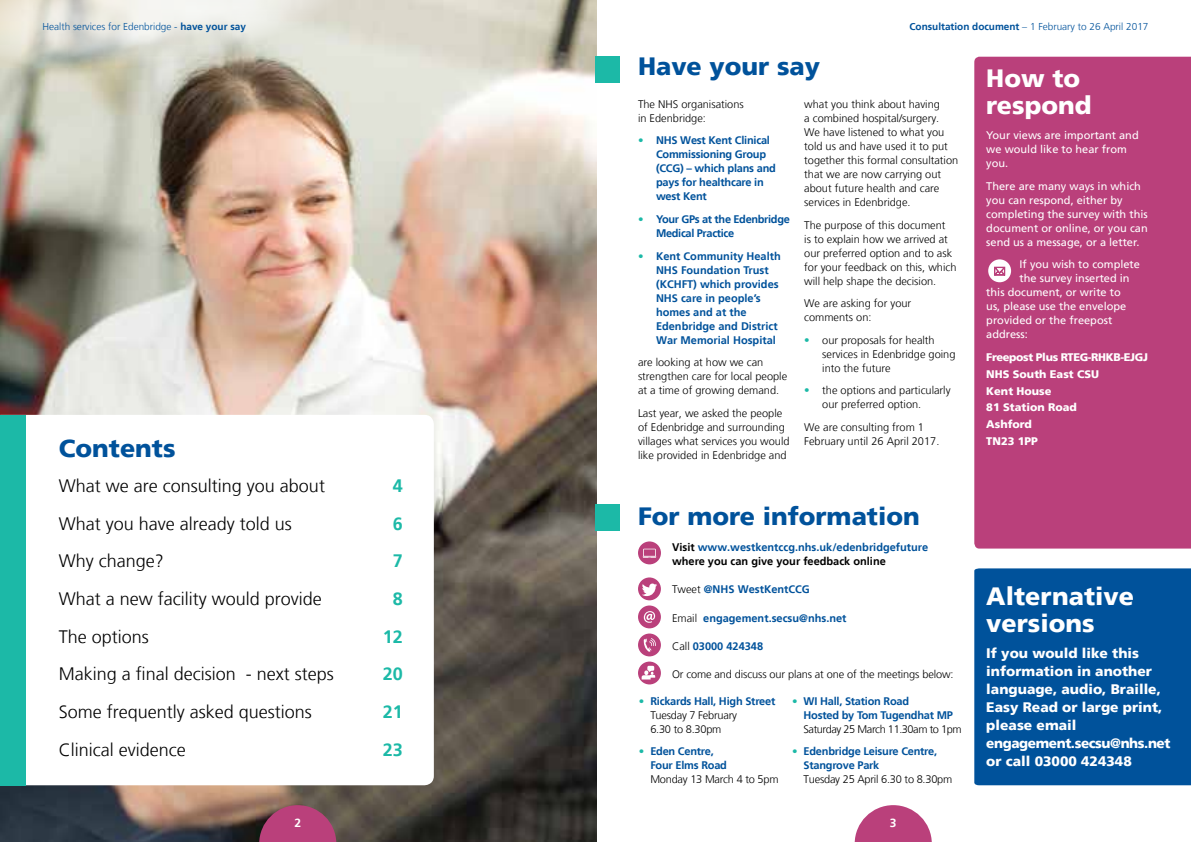
<style>
.page{position:relative;width:1191px;height:842px;background:#fff}
.page>*{position:absolute;margin:0;border:0;box-sizing:border-box;transform-origin:0 0}
.t1{font:900 25px "Frutiger LT";color:#00529b}
.t2{font:900 25px/27px "Frutiger LT";color:#fff}
.t3{font:300 18px "Frutiger LT";color:#000}
.t4{font:700 18px "Frutiger LT";color:#1cb9a7}
.t5{font:900 13.8px/18px "Frutiger LT";color:#fff}
.t6{font:700 12px "Frutiger LT";color:#fff}
.t7{font:300 11px/14px "Frutiger LT";color:#000}
.t8{font:11px/14px "Frutiger LT";color:#fff}
.t9{font:700 11px/14px "Frutiger LT";color:#00529b}
.t10{font:700 11px/14px "Frutiger LT";letter-spacing:-.02em;color:#00529b}
.t11{font:300 11px/14px "Frutiger LT";letter-spacing:-.02em;color:#000}
.t12{font:900 11px/16.8px "Frutiger LT";color:#fff}
.t13{font:700 11px/14px "Frutiger LT";letter-spacing:-.03em;color:#00529b}
.t14{font:300 11px "Frutiger LT";letter-spacing:-.04em;color:#000}
.t15{font:300 10px "Frutiger LT";color:#00529b}
.s1{font-weight:700}
.s2{color:#1cb9a7}
.s3{color:#000}
.s4{font-weight:300;color:#000}
.s5{font-weight:700;color:#1cb9a7}
.s6{font-weight:700;color:#00529b}
</style>
<div class="page">
<img style="left:0;top:0;width:596px;height:842px">
<svg style="left:26px;top:415px;width:408px;height:370px"></svg>
<div style="left:974px;top:57px;width:217px;height:492px;background:#ba407b"></div>
<div style="left:974px;top:568px;width:217px;height:217px;background:#00529b"></div>
<div style="left:0;top:415px;width:26px;height:370px;background:#1cb9a7"></div>
<div style="left:595px;top:57px;width:24px;height:26px;background:#1cb9a7"></div>
<div style="left:595px;top:504px;width:24px;height:26px;background:#1cb9a7"></div>
<svg style="left:0;top:0;width:349px;height:79px;background:#d8d7cc"></svg>
<div style="left:638px;top:577px;width:23px;height:23px;background:#ba407b;border-radius:50%"></div>
<svg style="left:642px;top:583px;width:15px;height:13px"></svg>
<div style="left:638px;top:633px;width:23px;height:23px;background:#ba407b;border-radius:50%"></div>
<svg style="left:644px;top:638px;width:12px;height:14px"></svg>
<div style="left:638px;top:605px;width:23px;height:23px;background:#ba407b;border-radius:50%"></div>
<svg style="left:644px;top:611px;width:11px;height:12px"></svg>
<svg style="left:638px;top:661px;width:23px;height:23px"></svg>
<svg style="left:641px;top:666px;width:14px;height:13px"></svg>
<div style="left:638px;top:541px;width:23px;height:23px;background:#ba407b;border-radius:50%"></div>
<svg style="left:642px;top:549px;width:14px;height:9px"></svg>
<svg style="left:988px;top:259px;width:23px;height:23px"></svg>
<svg style="left:994px;top:267px;width:11px;height:8px"></svg>
<svg style="left:259px;top:805px;width:77px;height:37px;background:#a6446f"></svg>
<svg style="left:854px;top:805px;width:77px;height:37px"></svg>
<p class="t15" style="left:43px;top:21px;width:205px">Health services for Edenbridge - <span class="s1">have your say</span></p>
<p class="t15" style="left:909px;top:21px;width:240px"><span class="s1">Consultation document</span> – 1 February to 26 April 2017</p>
<h1 class="t1" style="left:59px;top:434px;width:118px">Contents</h1>
<h2 class="t3" style="left:59px;top:475px;width:268px">What we are consulting you about</h2>
<h2 class="t4" style="left:393px;top:475px;width:12px">4</h2>
<h2 class="t3" style="left:59px;top:513px;width:235px">What you have already told us</h2>
<h2 class="t4" style="left:393px;top:513px;width:12px">6</h2>
<h2 class="t3" style="left:59px;top:551px;width:107px">Why change?</h2>
<h2 class="t4" style="left:393px;top:550px;width:12px">7</h2>
<h2 class="t3" style="left:59px;top:588px;width:265px">What a new facility would provide</h2>
<h2 class="t4" style="left:393px;top:588px;width:12px">8</h2>
<h2 class="t3" style="left:59px;top:626px;width:92px">The options</h2>
<h2 class="t4" style="left:383px;top:626px;width:22px">12</h2>
<h2 class="t3" style="left:59px;top:664px;width:277px">Making a final decision - next steps</h2>
<h2 class="t4" style="left:383px;top:663px;width:22px">20</h2>
<h2 class="t3" style="left:59px;top:701px;width:255px">Some frequently asked questions</h2>
<h2 class="t4" style="left:383px;top:701px;width:22px">21</h2>
<h2 class="t3" style="left:59px;top:739px;width:128px">Clinical evidence</h2>
<h2 class="t4" style="left:383px;top:739px;width:22px">23</h2>
<h1 class="t1" style="left:638px;top:52px;width:183px">Have your say</h1>
<p class="t7" style="left:638px;top:97px;width:107px">The NHS organisations in Edenbridge:</p>
<p class="t10" style="left:656px;top:134px;width:121px;text-indent:-18px"><span class="s2">•</span> NHS West Kent Clinical<br>Commissioning Group (CCG) – which plans and pays for healthcare in west Kent</p>
<p class="t13" style="left:656px;top:212px;width:135px;text-indent:-18px"><span class="s2">•</span> Your GPs at the Edenbridge<br>Medical Practice</p>
<p class="t9" style="left:656px;top:249px;width:126px;text-indent:-18px"><span class="s2">•</span> Kent Community Health<br>NHS Foundation Trust (KCHFT) which provides<br>NHS care in people’s homes and at the<br>Edenbridge and District<br>War Memorial Hospital</p>
<p class="t7" style="left:638px;top:355px;width:151px">are looking at how we can strengthen care for local people at a time of growing demand.</p>
<p class="t7" style="left:638px;top:406px;width:153px">Last year, we asked the people of Edenbridge and surrounding villages what services you would like provided in Edenbridge and</p>
<p class="t7" style="left:804px;top:97px;width:156px">what you think about having<br>a combined hospital/surgery.<br>We have listened to what you told us and have used it to put together this formal consultation that we are now carrying out about future health and care services in Edenbridge.</p>
<p class="t7" style="left:804px;top:218px;width:154px">The purpose of this document<br>is to explain how we arrived at our preferred option and to ask for your feedback on this, which will help shape the decision.</p>
<p class="t7" style="left:804px;top:296px;width:108px">We are asking for your comments on:</p>
<p class="t7" style="left:822px;top:333px;width:135px;text-indent:-18px"><span class="s2">•</span> our proposals for health services in Edenbridge going into the future</p>
<p class="t7" style="left:822px;top:383px;width:130px;text-indent:-18px"><span class="s2">•</span> the options and particularly our preferred option.</p>
<p class="t7" style="left:804px;top:420px;width:137px">We are consulting from 1<br>February until 26 April 2017.</p>
<h1 class="t1" style="left:638px;top:501px;width:283px">For more information</h1>
<p class="t9" style="left:672px;top:540px;width:257px"><span class="s3">Visit</span> www.westkentccg.nhs.uk/edenbridgefuture <span class="s3">where you can give your feedback online</span></p>
<p class="t9" style="left:672px;top:583px;width:139px"><span class="s4">Tweet</span> @NHS WestKentCCG</p>
<p class="t9" style="left:672px;top:611px;width:176px"><span class="s4">Email</span> engagement.secsu@nhs.net</p>
<p class="t9" style="left:672px;top:639px;width:93px"><span class="s4">Call</span> 03000 424348</p>
<p class="t7" style="left:672px;top:667px;width:283px">Or come and discuss our plans at one of the meetings below:</p>
<p class="t11" style="left:650px;top:694px;width:126px;text-indent:-11px"><span class="s5">•</span> <span class="s6">Rickards Hall, High Street<br></span>Tuesday 7 February<br>6.30 to 8.30pm</p>
<p class="t10" style="left:650px;top:744px;width:78px;text-indent:-11px"><span class="s2">•</span> Eden Centre,<br>Four Elms Road</p>
<p class="t11" style="left:650px;top:773px;width:130px">Monday 13 March 4 to 5pm</p>
<p class="t10" style="left:803px;top:694px;width:151px;text-indent:-11px"><span class="s2">•</span> WI Hall, Station Road<br>Hosted by Tom Tugendhat MP</p>
<p class="t14" style="left:803px;top:723px;width:160px">Saturday 25 March 11.30am to 1pm</p>
<p class="t10" style="left:803px;top:744px;width:135px;text-indent:-11px"><span class="s2">•</span> Edenbridge Leisure Centre,<br>Stangrove Park</p>
<p class="t11" style="left:803px;top:773px;width:150px">Tuesday 25 April 6.30 to 8.30pm</p>
<p class="t6" style="left:294px;top:815px;width:8px">2</p>
<p class="t6" style="left:890px;top:815px;width:8px">3</p>
<h1 class="t2" style="left:986px;top:65px;width:107px">How to respond</h1>
<p class="t8" style="left:986px;top:129px;width:154px">Your views are important and we would like to hear from you.</p>
<p class="t8" style="left:986px;top:179px;width:163px">There are many ways in which you can respond, either by completing the survey with this document or online, or you can send us a message, or a letter.</p>
<p class="t8" style="left:1019px;top:258px;width:122px">If you wish to complete</p>
<p class="t8" style="left:1019px;top:272px;width:112px">the survey inserted in</p>
<p class="t8" style="left:986px;top:286px;width:136px">this document, or write to</p>
<p class="t8" style="left:986px;top:300px;width:141px">us, please use the envelope</p>
<p class="t8" style="left:986px;top:314px;width:127px">provided or the freepost</p>
<p class="t8" style="left:986px;top:328px;width:43px">address:</p>
<p class="t12" style="left:986px;top:349px;width:163px">Freepost Plus RTEG-RHKB-EJGJ<br>NHS South East CSU<br>Kent House<br>81 Station Road<br>Ashford<br>TN23 1PP</p>
<h1 class="t2" style="left:986px;top:583px;width:149px">Alternative versions</h1>
<p class="t5" style="left:986px;top:644px;width:186px">If you would like this information in another language, audio, Braille,<br>Easy Read or large print, please email engagement.secsu@nhs.net or call 03000 424348</p>
</div>
